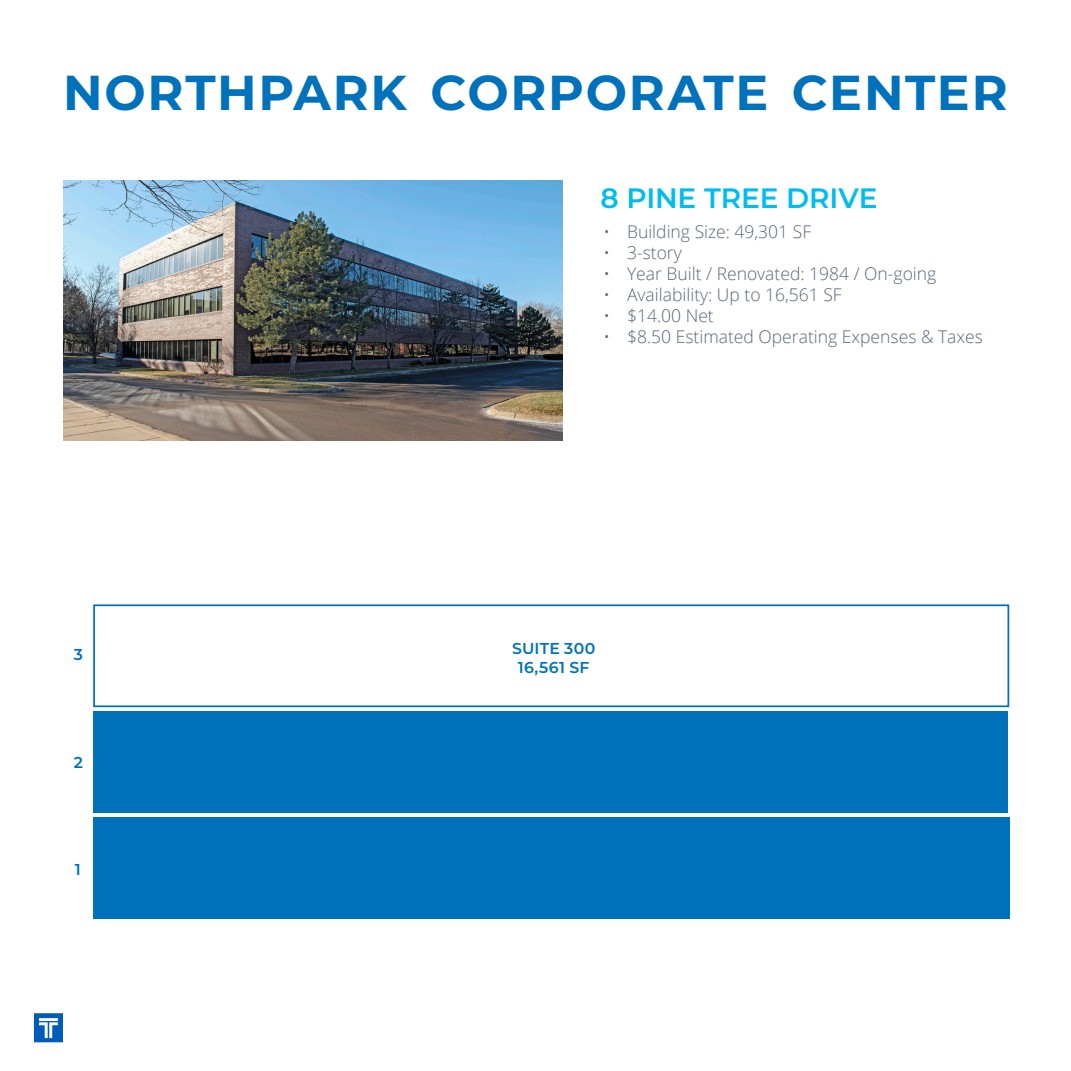
<style>
.page{position:relative;width:1071px;height:1071px;background:#fff}
.page>*{position:absolute;margin:0;border:0;box-sizing:border-box;transform-origin:0 0}
.t1{font:700 49px "Montserrat";letter-spacing:.035em;color:#0072bc}
.t2{font:600 28px "Montserrat";letter-spacing:-.005em;color:#00bcf1}
.t3{font:300 17.5px "Open Sans";color:#586876}
.t4{font:600 15.75px "Montserrat";letter-spacing:.015em;color:#0072bc}
</style>
<div class="page">
<svg style="left:34px;top:1013px;width:29px;height:29px"></svg>
<img style="left:63px;top:180px;width:500px;height:260px">
<div style="left:93px;top:818px;width:916px;height:101px;background:#0072bc"></div>
<div style="left:93px;top:711px;width:915px;height:101px;background:#0072bc"></div>
<div style="left:93px;top:604px;width:916px;height:103px;border:2px solid #0072bc"></div>
<p class="t1" style="left:63px;top:58px;width:946px">NORTHPARK CORPORATE CENTER</p>
<p class="t2" style="left:601px;top:178px;width:278px">8 PINE TREE DRIVE</p>
<p class="t4" style="left:74px;top:643px;width:11px">3</p>
<p class="t4" style="left:74px;top:751px;width:11px">2</p>
<p class="t4" style="left:75px;top:858px;width:8px">1</p>
<p class="t3" style="left:603px;top:219px;width:209px">• Building Size: 49,301 SF</p>
<p class="t3" style="left:603px;top:240px;width:80px">• 3-story</p>
<p class="t3" style="left:603px;top:261px;width:334px">• Year Built / Renovated: 1984 / On-going</p>
<p class="t3" style="left:603px;top:282px;width:240px">• Availability: Up to 16,561 SF</p>
<p class="t3" style="left:603px;top:303px;width:112px">• $14.00 Net</p>
<p class="t3" style="left:603px;top:324px;width:381px">• $8.50 Estimated Operating Expenses &amp; Taxes</p>
<p class="t4" style="left:512px;top:637px;width:85px">SUITE 300</p>
<p class="t4" style="left:518px;top:656px;width:73px">16,561 SF</p>
</div>
